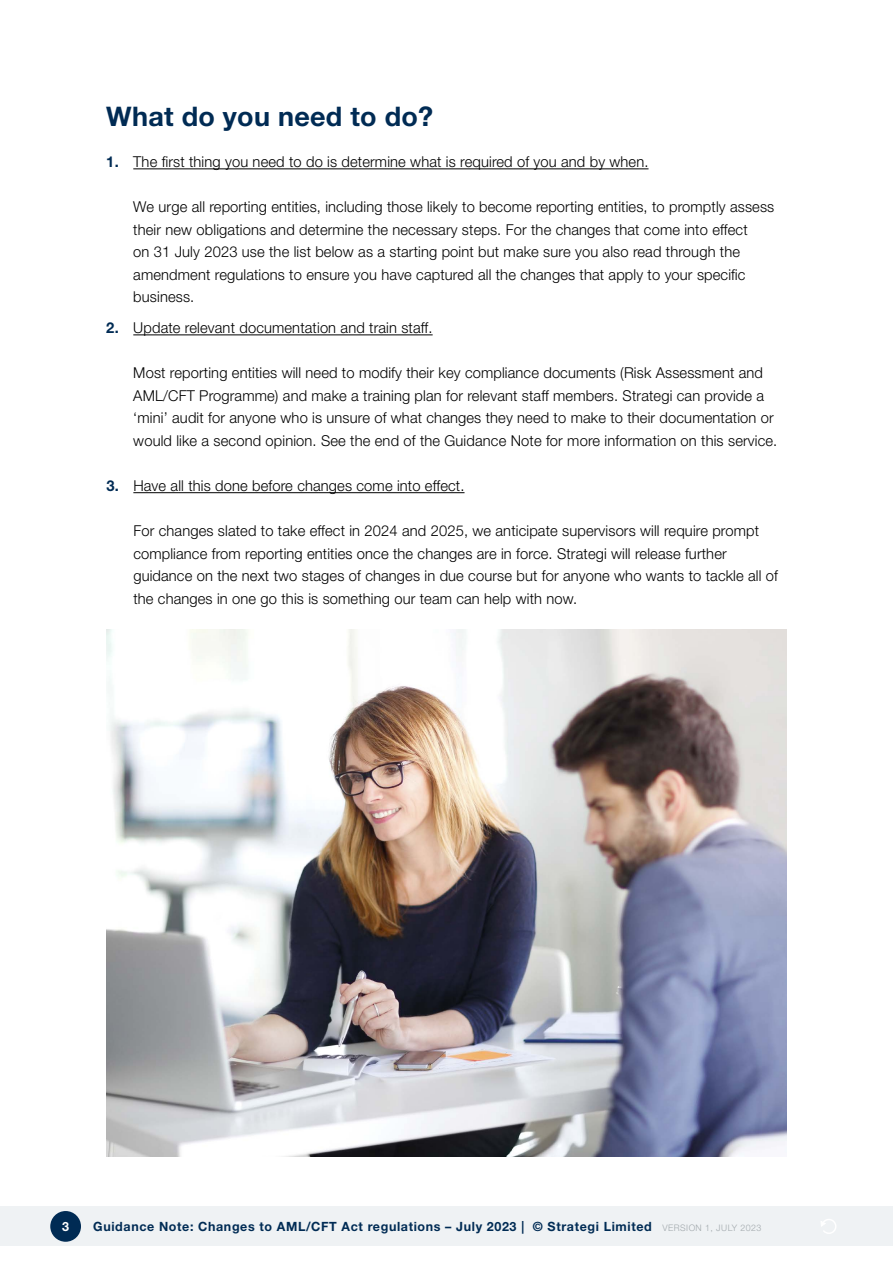
<style>
.page{position:relative;width:893px;height:1263px;background:#fff}
.page>*{position:absolute;margin:0;border:0;box-sizing:border-box;transform-origin:0 0}
.t1{font:700 27px "Helvetica Neue LT Std";letter-spacing:.01em;color:#002b54}
.t2{font:300 15px/22.5px "Helvetica Neue LT Std";letter-spacing:.01em;color:#000}
.t3{font:700 12.75px "Helvetica Neue LT Std";letter-spacing:.05em;color:#002b54}
.t4{font:700 12.75px "Helvetica Neue LT Std";color:#fff}
.s1{font-weight:700;color:#002b54}
.s2{font-weight:300;font-size:9px;color:#a2a9ad}
</style>
<div class="page">
<div style="left:0;top:1206px;width:893px;height:40px;background:#eff2f4"></div>
<svg style="left:821px;top:1219px;width:15px;height:15px"></svg>
<div style="left:50px;top:1211px;width:31px;height:31px;background:#002b54;border-radius:50%"></div>
<hr style="left:133px;top:168px;width:515px;height:1px;background:#000">
<hr style="left:133px;top:334px;width:300px;height:1px;background:#000">
<hr style="left:133px;top:492px;width:331px;height:1px;background:#000">
<img style="left:106px;top:629px;width:681px;height:528px">
<h1 class="t1" style="left:106px;top:99px;width:328px">What do you need to do?</h1>
<p class="t2" style="left:106px;top:150px;width:544px"><span class="s1">1.</span> The first thing you need to do is determine what is required of you and by when.</p>
<p class="t2" style="left:133px;top:195px;width:642px">We urge all reporting entities, including those likely to become reporting entities, to promptly assess their new obligations and determine the necessary steps. For the changes that come into effect<br>on 31 July 2023 use the list below as a starting point but make sure you also read through the amendment regulations to ensure you have captured all the changes that apply to your specific business.</p>
<p class="t2" style="left:106px;top:316px;width:328px"><span class="s1">2.</span> Update relevant documentation and train staff.</p>
<p class="t2" style="left:133px;top:361px;width:645px">Most reporting entities will need to modify their key compliance documents (Risk Assessment and AML/CFT Programme) and make a training plan for relevant staff members. Strategi can provide a ‘mini’ audit for anyone who is unsure of what changes they need to make to their documentation or would like a second opinion. See the end of the Guidance Note for more information on this service.</p>
<p class="t2" style="left:106px;top:474px;width:360px"><span class="s1">3.</span> Have all this done before changes come into effect.</p>
<p class="t2" style="left:133px;top:519px;width:646px">For changes slated to take effect in 2024 and 2025, we anticipate supervisors will require prompt compliance from reporting entities once the changes are in force. Strategi will release further guidance on the next two stages of changes in due course but for anyone who wants to tackle all of the changes in one go this is something our team can help with now.</p>
<p class="t4" style="left:62px;top:1218px;width:8px">3</p>
<p class="t3" style="left:93px;top:1218px;width:670px">Guidance Note: Changes to AML/CFT Act regulations – July 2023 | © Strategi Limited <span class="s2">VERSION 1, JULY 2023</span></p>
</div>
